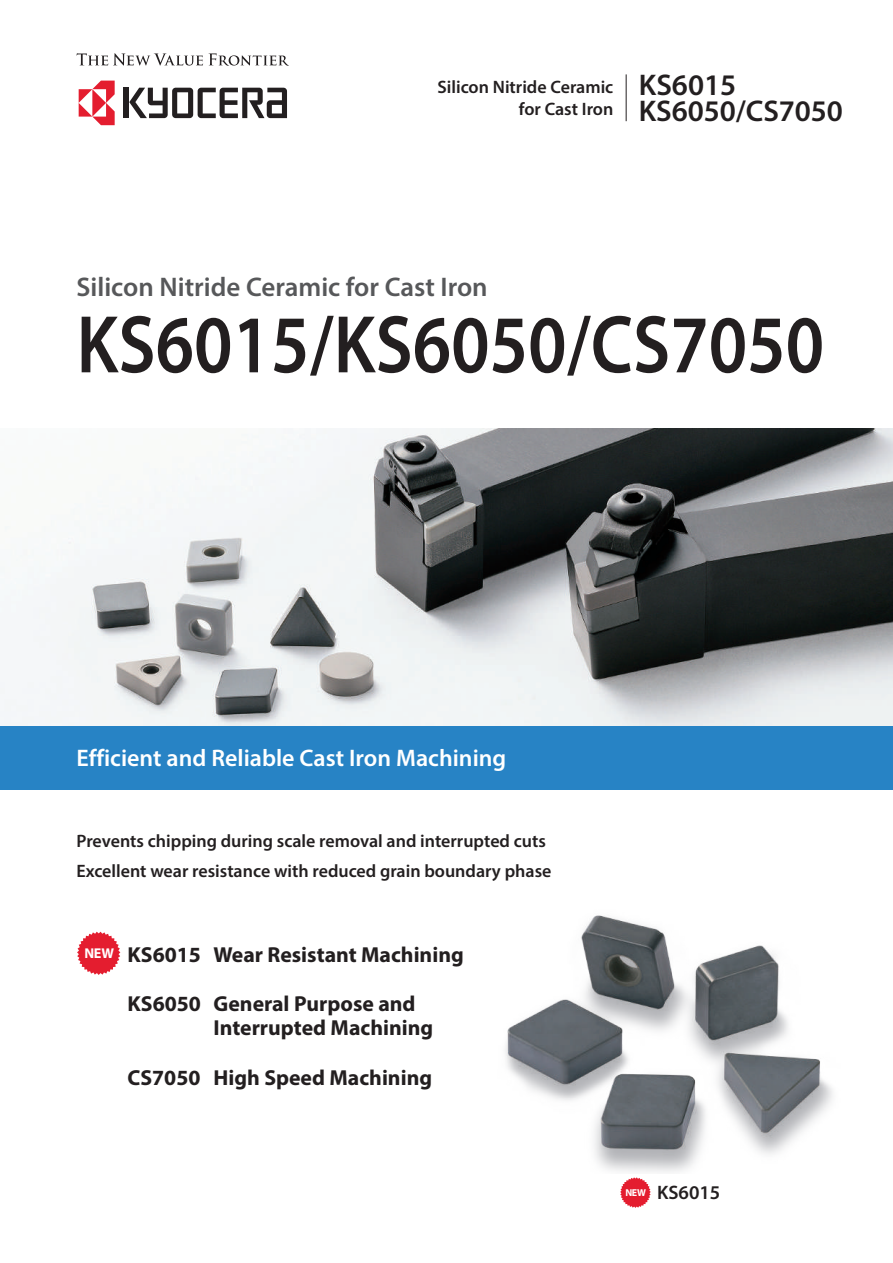
<style>
.page{position:relative;width:893px;height:1263px;background:#fff}
.page>*{position:absolute;margin:0;border:0;box-sizing:border-box;transform-origin:0 0}
.t1{font:600 82.5px "Myriad Pro";color:#231f20;scale:.87 1}
.t2{font:600 30px/25.5px "Myriad Pro";color:#231f20}
.t3{font:600 27px "Myriad Pro";color:#57585a}
.t4{font:600 24px "Myriad Pro";color:#fff}
.t5{font:700 21.75px/24px "Myriad Pro";color:#231f20}
.t6{font:600 19.5px "Myriad Pro";color:#231f20}
.t7{font:600 18px/22.5px "Myriad Pro";color:#231f20;text-align:right}
.t8{font:700 14.25px "Myriad Pro";color:#fff}
</style>
<div class="page">
<img style="left:2px;top:428px;width:889px;height:298px">
<svg style="left:77px;top:53px;width:126px;height:13px"></svg>
<svg style="left:209px;top:53px;width:80px;height:13px"></svg>
<div style="left:124px;top:88px;width:5px;height:30px;background:#231f20"></div>
<svg style="left:129px;top:88px;width:158px;height:30px"></svg>
<svg style="left:79px;top:81px;width:36px;height:44px"></svg>
<hr style="left:626px;top:74px;width:1px;height:47px;background:#231f20">
<div style="left:0;top:726px;width:893px;height:63px;background:#2783c5"></div>
<svg style="left:77px;top:931px;width:44px;height:44px"></svg>
<svg style="left:620px;top:1177px;width:31px;height:31px"></svg>
<img style="left:505px;top:915px;width:328px;height:257px">
<p class="t7" style="left:437px;top:75px;width:177px">Silicon Nitride Ceramic for Cast Iron</p>
<h2 class="t2" style="left:639px;top:72px;width:206px">KS6015<br>KS6050/CS7050</h2>
<h3 class="t3" style="left:77px;top:269px;width:413px">Silicon Nitride Ceramic for Cast Iron</h3>
<h1 class="t1" style="left:77px;top:292px;width:861px">KS6015/KS6050/CS7050</h1>
<h3 class="t4" style="left:77px;top:742px;width:431px">Efficient and Reliable Cast Iron Machining</h3>
<p class="t7" style="left:77px;top:826px;width:476px;line-height:29.5px;text-align:left">Prevents chipping during scale removal and interrupted cuts<br>Excellent wear resistance with reduced grain boundary phase</p>
<p class="t8" style="left:85px;top:945px;width:31px">NEW</p>
<p class="t5" style="left:128px;top:942px;width:338px">KS6015 Wear Resistant Machining</p>
<p class="t5" style="left:213px;top:991px;width:221px;text-indent:-86px">KS6050 General Purpose and<br>Interrupted Machining</p>
<p class="t5" style="left:128px;top:1065px;width:306px">CS7050 High Speed Machining</p>
<p class="t6" style="left:625px;top:1180px;width:96px"><sup>NEW</sup> KS6015</p>
</div>
